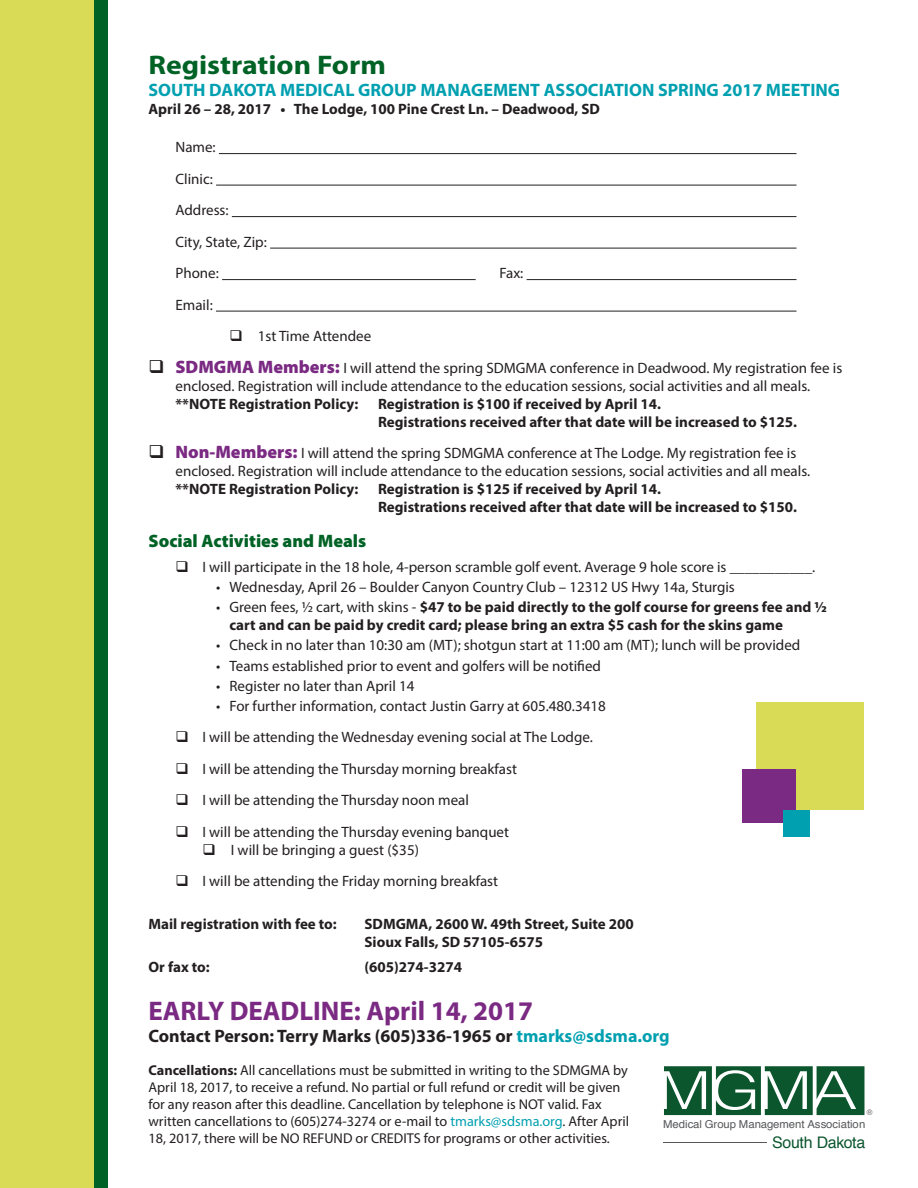
<style>
.page{position:relative;width:918px;height:1188px;background:#fff}
.page>*{position:absolute;margin:0;border:0;box-sizing:border-box;transform-origin:0 0}
.t1{font:700 27px "Myriad Pro";color:#7b2a83}
.t2{font:700 27px "Myriad Pro";color:#016226;scale:1.1 1}
.t3{font:700 18px "Myriad Pro";color:#00a0b0}
.t4{font:700 18px "Myriad Pro";color:#231f20}
.t5{font:900 18px "Myriad Pro";color:#016226}
.t6{font:15.9px "Helvetica";letter-spacing:-.02em;color:#0c562e}
.t7{font:15px/18px "Myriad Pro";color:#231f20;text-align:center}
.t8{font:700 15px/18px "Myriad Pro";color:#231f20}
.t9{font:14.25px/17.1px "Myriad Pro";color:#231f20}
.t10{font:10.95px "Helvetica";color:#57585a;scale:1.04 1}
.t11{font:7.65px "Helvetica";color:#57585a}
.s1{font-weight:900;font-size:18px;color:#7b2a83}
.s2{font-weight:400}
.s3{color:#00a0b0}
.s4{font-weight:700}
</style>
<div class="page">
<div style="left:0;top:0;width:94px;height:1188px;background:#d9da55"></div>
<div style="left:94px;top:0;width:14px;height:1188px;background:#016226"></div>
<svg style="left:664px;top:1066px;width:200px;height:49px"></svg>
<hr style="left:664px;top:1142px;width:103px;height:1px;background:#57585a">
<hr style="left:219px;top:153px;width:577px;height:1px;background:#231f20">
<hr style="left:216px;top:185px;width:581px;height:1px;background:#231f20">
<hr style="left:232px;top:216px;width:564px;height:1px;background:#231f20">
<hr style="left:270px;top:248px;width:526px;height:1px;background:#231f20">
<hr style="left:222px;top:279px;width:254px;height:1px;background:#231f20">
<hr style="left:527px;top:279px;width:269px;height:1px;background:#231f20">
<hr style="left:216px;top:311px;width:581px;height:1px;background:#231f20">
<div style="left:756px;top:702px;width:108px;height:108px;background:#d9da55"></div>
<div style="left:742px;top:770px;width:54px;height:54px;background:#7b2a83"></div>
<div style="left:783px;top:810px;width:27px;height:27px;background:#00a0b0"></div>
<p class="t2" style="left:148px;top:48px;width:217px">Registration Form</p>
<p class="t3" style="left:148px;top:78px;width:693px">SOUTH DAKOTA MEDICAL GROUP MANAGEMENT ASSOCIATION SPRING 2017 MEETING</p>
<p class="t8" style="left:148px;top:99px;width:453px">April 26 – 28, 2017 • The Lodge, 100 Pine Crest Ln. – Deadwood, SD</p>
<p class="t7" style="left:176px;top:138px;width:42px">Name:</p>
<p class="t7" style="left:176px;top:169px;width:39px">Clinic:</p>
<p class="t7" style="left:176px;top:201px;width:55px">Address:</p>
<p class="t7" style="left:176px;top:232px;width:93px">City, State, Zip:</p>
<p class="t7" style="left:176px;top:264px;width:45px">Phone:</p>
<p class="t7" style="left:499px;top:264px;width:25px">Fax:</p>
<p class="t7" style="left:176px;top:295px;width:39px">Email:</p>
<p class="t7" style="left:230px;top:327px;width:143px">❑ 1st Time Attendee</p>
<p class="t7" style="left:148px;top:358px;width:695px">❑ <span class="s1">SDMGMA Members:</span> I will attend the spring SDMGMA conference in Deadwood. My registration fee is enclosed. Registration will include attendance to the education sessions, social activities and all meals.</p>
<p class="t8" style="left:176px;top:394px;width:184px">**NOTE Registration Policy:</p>
<p class="t8" style="left:378px;top:394px;width:285px">Registration is $100 if received by April 14.</p>
<p class="t8" style="left:378px;top:412px;width:421px">Registrations received after that date will be increased to $125.</p>
<p class="t7" style="left:176px;top:444px;width:636px;text-align:left;text-indent:-27px">❑ <span class="s1">Non-Members:</span> I will attend the spring SDMGMA conference at The Lodge. My registration fee is enclosed. Registration will include attendance to the education sessions, social activities and all meals.</p>
<p class="t8" style="left:176px;top:480px;width:184px">**NOTE Registration Policy:</p>
<p class="t8" style="left:378px;top:480px;width:285px">Registration is $125 if received by April 14.</p>
<p class="t8" style="left:378px;top:498px;width:421px">Registrations received after that date will be increased to $150.</p>
<p class="t5" style="left:148px;top:529px;width:219px">Social Activities and Meals</p>
<p class="t7" style="left:176px;top:558px;width:641px">❑ I will participate in the 18 hole, 4-person scramble golf event. Average 9 hole score is ___________.</p>
<p class="t7" style="left:216px;top:578px;width:520px">• Wednesday, April 26 – Boulder Canyon Country Club – 12312 US Hwy 14a, Sturgis</p>
<p class="t8" style="left:230px;top:598px;width:599px;text-indent:-14px"><span class="s2">• Green fees, ½ cart, with skins -</span> $47 to be paid directly to the golf course for greens fee and ½ cart and can be paid by credit card; please bring an extra $5 cash for the skins game</p>
<p class="t7" style="left:216px;top:636px;width:586px">• Check in no later than 10:30 am (MT); shotgun start at 11:00 am (MT); lunch will be provided</p>
<p class="t7" style="left:216px;top:656px;width:387px">• Teams established prior to event and golfers will be notified</p>
<p class="t7" style="left:216px;top:676px;width:200px">• Register no later than April 14</p>
<p class="t7" style="left:216px;top:697px;width:391px">• For further information, contact Justin Garry at 605.480.3418</p>
<p class="t7" style="left:176px;top:728px;width:419px">❑ I will be attending the Wednesday evening social at The Lodge.</p>
<p class="t7" style="left:176px;top:760px;width:343px">❑ I will be attending the Thursday morning breakfast</p>
<p class="t7" style="left:176px;top:791px;width:295px">❑ I will be attending the Thursday noon meal</p>
<p class="t7" style="left:176px;top:823px;width:335px">❑ I will be attending the Thursday evening banquet</p>
<p class="t7" style="left:202px;top:841px;width:218px">❑ I will be bringing a guest ($35)</p>
<p class="t7" style="left:176px;top:872px;width:324px">❑ I will be attending the Friday morning breakfast</p>
<p class="t8" style="left:148px;top:915px;width:190px">Mail registration with fee to:</p>
<p class="t8" style="left:364px;top:915px;width:271px">SDMGMA, 2600 W. 49th Street, Suite 200</p>
<p class="t8" style="left:364px;top:933px;width:180px">Sioux Falls, SD 57105-6575</p>
<p class="t8" style="left:148px;top:957px;width:63px">Or fax to:</p>
<p class="t8" style="left:364px;top:957px;width:99px">(605)274-3274</p>
<p class="t1" style="left:148px;top:993px;width:386px">EARLY DEADLINE: April 14, 2017</p>
<p class="t4" style="left:148px;top:1024px;width:523px">Contact Person: Terry Marks (605)336-1965 or <span class="s3">tmarks@sdsma.org</span></p>
<p class="t9" style="left:148px;top:1061px;width:482px"><span class="s4">Cancellations:</span> All cancellations must be submitted in writing to the SDMGMA by April 18, 2017, to receive a refund. No partial or full refund or credit will be given for any reason after this deadline. Cancellation by telephone is NOT valid. Fax written cancellations to (605)274-3274 or e-mail to <span class="s3">tmarks@sdsma.org</span>. After April 18, 2017, there will be NO REFUND or CREDITS for programs or other activities.</p>
<p class="t11" style="left:867px;top:1108px;width:7px">®</p>
<p class="t10" style="left:663px;top:1117px;width:196px">Medical Group Management Association</p>
<p class="t6" style="left:772px;top:1132px;width:95px">South Dakota</p>
</div>
